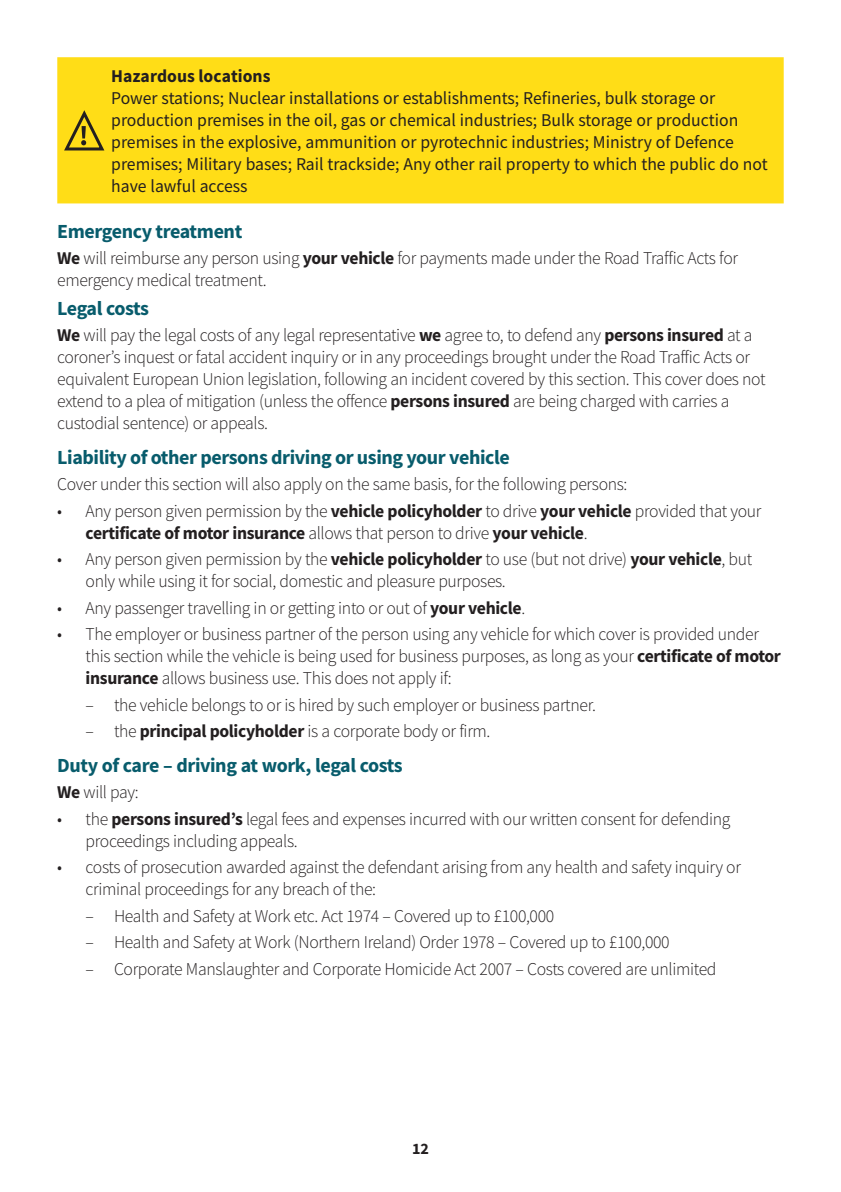
<style>
.page{position:relative;width:841px;height:1192px;background:#fff}
.page>*{position:absolute;margin:0;border:0;box-sizing:border-box;transform-origin:0 0}
.t1{font:700 20px "Source Sans Pro";letter-spacing:-.02em;color:#085c6c}
.t2{font:300 18px/22px "Source Sans Pro";letter-spacing:-.02em;color:#231f20}
.t3{font:18px/22px "Source Sans Pro";color:#231f20}
.t4{font:700 18px "Source Sans Pro";color:#231f20}
.t5{font:700 16px "Source Sans Pro";color:#231f20}
.s1{font-weight:700}
</style>
<div class="page">
<div style="left:57px;top:57px;width:726px;height:146px;background:#ffdd17"></div>
<svg style="left:62px;top:109px;width:45px;height:43px;background:#d0b418"></svg>
<p class="t4" style="left:111px;top:64px;width:161px">Hazardous locations</p>
<p class="t3" style="left:111px;top:87px;width:657px">Power stations; Nuclear installations or establishments; Refineries, bulk storage or production premises in the oil, gas or chemical industries; Bulk storage or production premises in the explosive, ammunition or pyrotechnic industries; Ministry of Defence premises; Military bases; Rail trackside; Any other rail property to which the public do not have lawful access</p>
<p class="t1" style="left:57px;top:217px;width:186px">Emergency treatment</p>
<p class="t2" style="left:57px;top:247px;width:682px"><span class="s1">We</span> will reimburse any person using <span class="s1">your vehicle</span> for payments made under the Road Traffic Acts for emergency medical treatment.</p>
<p class="t1" style="left:57px;top:294px;width:93px">Legal costs</p>
<p class="t2" style="left:57px;top:324px;width:709px"><span class="s1">We</span> will pay the legal costs of any legal representative <span class="s1">we</span> agree to, to defend any <span class="s1">persons insured</span> at a coroner’s inquest or fatal accident inquiry or in any proceedings brought under the Road Traffic Acts or equivalent European Union legislation, following an incident covered by this section. This cover does not extend to a plea of mitigation (unless the offence <span class="s1">persons insured</span> are being charged with carries a custodial sentence) or appeals.</p>
<p class="t1" style="left:57px;top:443px;width:454px">Liability of other persons driving or using your vehicle</p>
<p class="t2" style="left:57px;top:473px;width:571px">Cover under this section will also apply on the same basis, for the following persons:</p>
<p class="t2" style="left:86px;top:500px;width:677px;text-indent:-28px">• Any person given permission by the <span class="s1">vehicle policyholder</span> to drive <span class="s1">your vehicle</span> provided that your <span class="s1">certificate of motor insurance</span> allows that person to drive <span class="s1">your vehicle</span>.</p>
<p class="t2" style="left:86px;top:548px;width:667px;text-indent:-28px">• Any person given permission by the <span class="s1">vehicle policyholder</span> to use (but not drive) <span class="s1">your vehicle</span>, but only while using it for social, domestic and pleasure purposes.</p>
<p class="t2" style="left:57px;top:597px;width:469px">• Any passenger travelling in or getting into or out of <span class="s1">your vehicle</span>.</p>
<p class="t2" style="left:86px;top:623px;width:696px;text-indent:-28px">• The employer or business partner of the person using any vehicle for which cover is provided under this section while the vehicle is being used for business purposes, as long as your <span class="s1">certificate of motor insurance</span> allows business use. This does not apply if:</p>
<p class="t2" style="left:86px;top:694px;width:511px">– the vehicle belongs to or is hired by such employer or business partner.</p>
<p class="t2" style="left:86px;top:720px;width:406px">– the <span class="s1">principal policyholder</span> is a corporate body or firm.</p>
<p class="t1" style="left:57px;top:751px;width:347px">Duty of care – driving at work, legal costs</p>
<p class="t2" style="left:57px;top:781px;width:83px"><span class="s1">We</span> will pay:</p>
<p class="t2" style="left:86px;top:807px;width:646px;text-indent:-28px">• the <span class="s1">persons insured’s</span> legal fees and expenses incurred with our written consent for defending proceedings including appeals.</p>
<p class="t2" style="left:86px;top:856px;width:656px;text-indent:-28px">• costs of prosecution awarded against the defendant arising from any health and safety inquiry or criminal proceedings for any breach of the:</p>
<p class="t2" style="left:86px;top:905px;width:470px">– Health and Safety at Work etc. Act 1974 – Covered up to £100,000</p>
<p class="t2" style="left:86px;top:931px;width:585px">– Health and Safety at Work (Northern Ireland) Order 1978 – Covered up to £100,000</p>
<p class="t2" style="left:86px;top:958px;width:632px">– Corporate Manslaughter and Corporate Homicide Act 2007 – Costs covered are unlimited</p>
<p class="t5" style="left:412px;top:1137px;width:18px">12</p>
</div>
